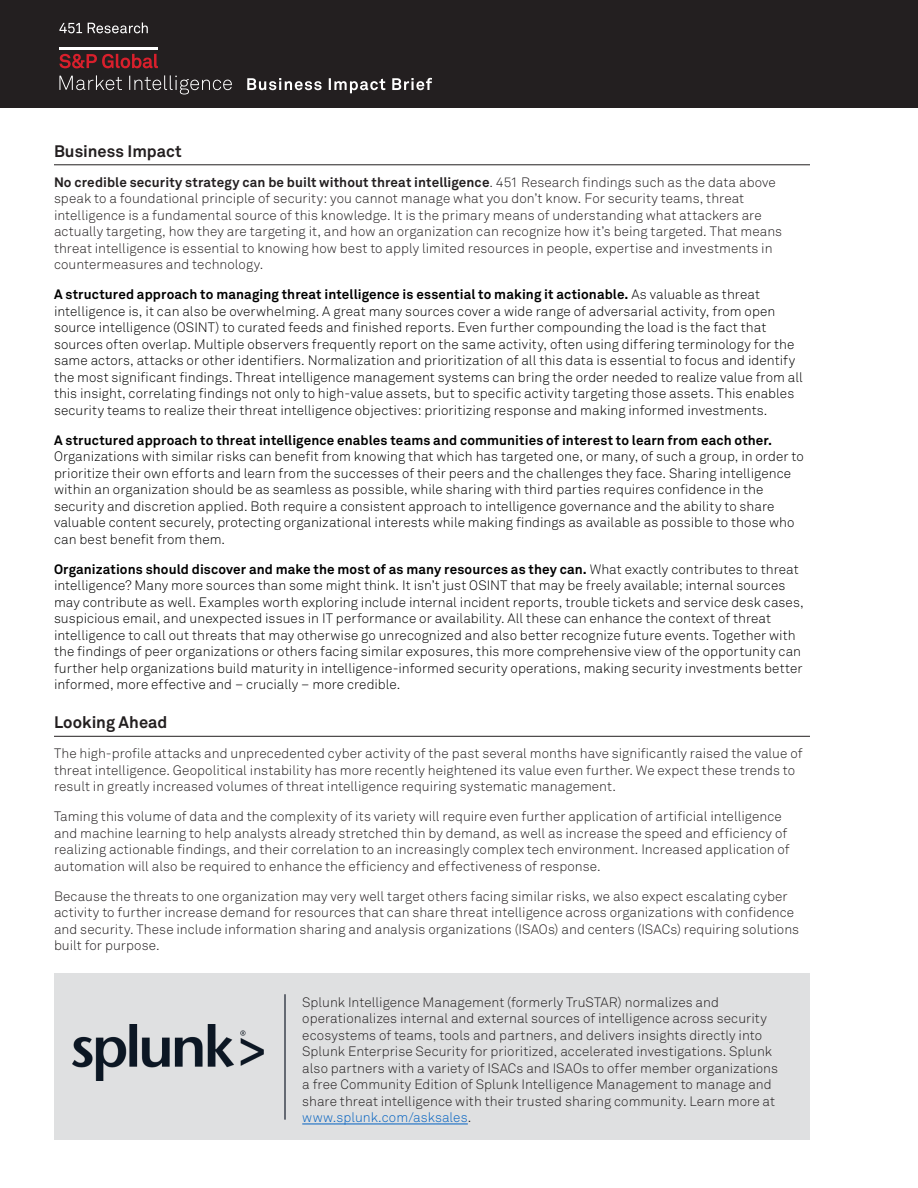
<style>
.page{position:relative;width:918px;height:1188px;background:#fff}
.page>*{position:absolute;margin:0;border:0;box-sizing:border-box;transform-origin:0 0}
.Heading_2{font:700 16.5px "Akkurat Pro";color:#231f20}
.t1{font:300 13.5px/16.5px "Akkurat Pro";letter-spacing:.005em;color:#000}
.t2{font:300 13.5px/16.5px "Akkurat Pro";letter-spacing:.005em;color:#231f20}
.s1{font-weight:700}
.s2{color:#0563c1}
</style>
<div class="page">
<div style="left:0;top:0;width:918px;height:108px;background:#231f20"></div>
<svg style="left:59px;top:75px;width:173px;height:20px"></svg>
<svg style="left:59px;top:53px;width:99px;height:16px"></svg>
<hr style="left:59px;top:47px;width:99px;height:3px;background:#fff">
<svg style="left:59px;top:23px;width:23px;height:10px"></svg>
<svg style="left:88px;top:22px;width:60px;height:11px"></svg>
<svg style="left:247px;top:78px;width:185px;height:15px"></svg>
<hr style="left:54px;top:164px;width:756px;height:1px;background:#231f20">
<hr style="left:54px;top:736px;width:756px;height:1px;background:#231f20">
<div style="left:55px;top:974px;width:755px;height:166px;background:#dfe0e1"></div>
<hr style="left:284px;top:994px;width:2px;height:126px;background:#3e444f">
<img style="left:73px;top:1024px;width:191px;height:57px">
<hr style="left:302px;top:1124px;width:166px;height:1px;background:#0563c1">
<p class="Heading_2" style="left:54px;top:141px;width:129px">Business Impact</p>
<p class="t2" style="left:54px;top:174px;width:730px"><span class="s1">No credible security strategy can be built without threat intelligence</span>. 451 Research findings such as the data above speak to a foundational principle of security: you cannot manage what you don’t know. For security teams, threat intelligence is a fundamental source of this knowledge. It is the primary means of understanding what attackers are actually targeting, how they are targeting it, and how an organization can recognize how it’s being targeted. That means threat intelligence is essential to knowing how best to apply limited resources in people, expertise and investments in countermeasures and technology.</p>
<p class="t1" style="left:54px;top:286px;width:751px"><span class="s1">A structured approach to managing threat intelligence is essential to making it actionable.</span> As valuable as threat intelligence is, it can also be overwhelming. A great many sources cover a wide range of adversarial activity, from open source intelligence (OSINT) to curated feeds and finished reports. Even further compounding the load is the fact that sources often overlap. Multiple observers frequently report on the same activity, often using differing terminology for the same actors, attacks or other identifiers. Normalization and prioritization of all this data is essential to focus and identify the most significant findings. Threat intelligence management systems can bring the order needed to realize value from all this insight, correlating findings not only to high-value assets, but to specific activity targeting those assets. This enables security teams to realize their threat intelligence objectives: prioritizing response and making informed investments.</p>
<p class="t1" style="left:54px;top:432px;width:751px"><span class="s1">A structured approach to threat intelligence enables teams and communities of interest to learn from each other.<br></span>Organizations with similar risks can benefit from knowing that which has targeted one, or many, of such a group, in order to prioritize their own efforts and learn from the successes of their peers and the challenges they face. Sharing intelligence within an organization should be as seamless as possible, while sharing with third parties requires confidence in the security and discretion applied. Both require a consistent approach to intelligence governance and the ability to share valuable content securely, protecting organizational interests while making findings as available as possible to those who can best benefit from them.</p>
<p class="t1" style="left:54px;top:561px;width:751px"><span class="s1">Organizations should discover and make the most of as many resources as they can.</span> What exactly contributes to threat intelligence? Many more sources than some might think. It isn’t just OSINT that may be freely available; internal sources may contribute as well. Examples worth exploring include internal incident reports, trouble tickets and service desk cases, suspicious email, and unexpected issues in IT performance or availability. All these can enhance the context of threat intelligence to call out threats that may otherwise go unrecognized and also better recognize future events. Together with the findings of peer organizations or others facing similar exposures, this more comprehensive view of the opportunity can further help organizations build maturity in intelligence-informed security operations, making security investments better informed, more effective and – crucially – more credible.</p>
<p class="Heading_2" style="left:54px;top:712px;width:115px">Looking Ahead</p>
<p class="t2" style="left:54px;top:745px;width:750px">The high-profile attacks and unprecedented cyber activity of the past several months have significantly raised the value of threat intelligence. Geopolitical instability has more recently heightened its value even further. We expect these trends to result in greatly increased volumes of threat intelligence requiring systematic management.</p>
<p class="t2" style="left:54px;top:808px;width:737px">Taming this volume of data and the complexity of its variety will require even further application of artificial intelligence and machine learning to help analysts already stretched thin by demand, as well as increase the speed and efficiency of realizing actionable findings, and their correlation to an increasingly complex tech environment. Increased application of automation will also be required to enhance the efficiency and effectiveness of response.</p>
<p class="t2" style="left:54px;top:888px;width:747px">Because the threats to one organization may very well target others facing similar risks, we also expect escalating cyber activity to further increase demand for resources that can share threat intelligence across organizations with confidence and security. These include information sharing and analysis organizations (ISAOs) and centers (ISACs) requiring solutions built for purpose.</p>
<p class="t2" style="left:302px;top:994px;width:477px">Splunk Intelligence Management (formerly TruSTAR) normalizes and operationalizes internal and external sources of intelligence across security ecosystems of teams, tools and partners, and delivers insights directly into Splunk Enterprise Security for prioritized, accelerated investigations. Splunk also partners with a variety of ISACs and ISAOs to offer member organizations a free Community Edition of Splunk Intelligence Management to manage and share threat intelligence with their trusted sharing community. Learn more at <span class="s2">www.splunk.com/asksales</span>.</p>
</div>
